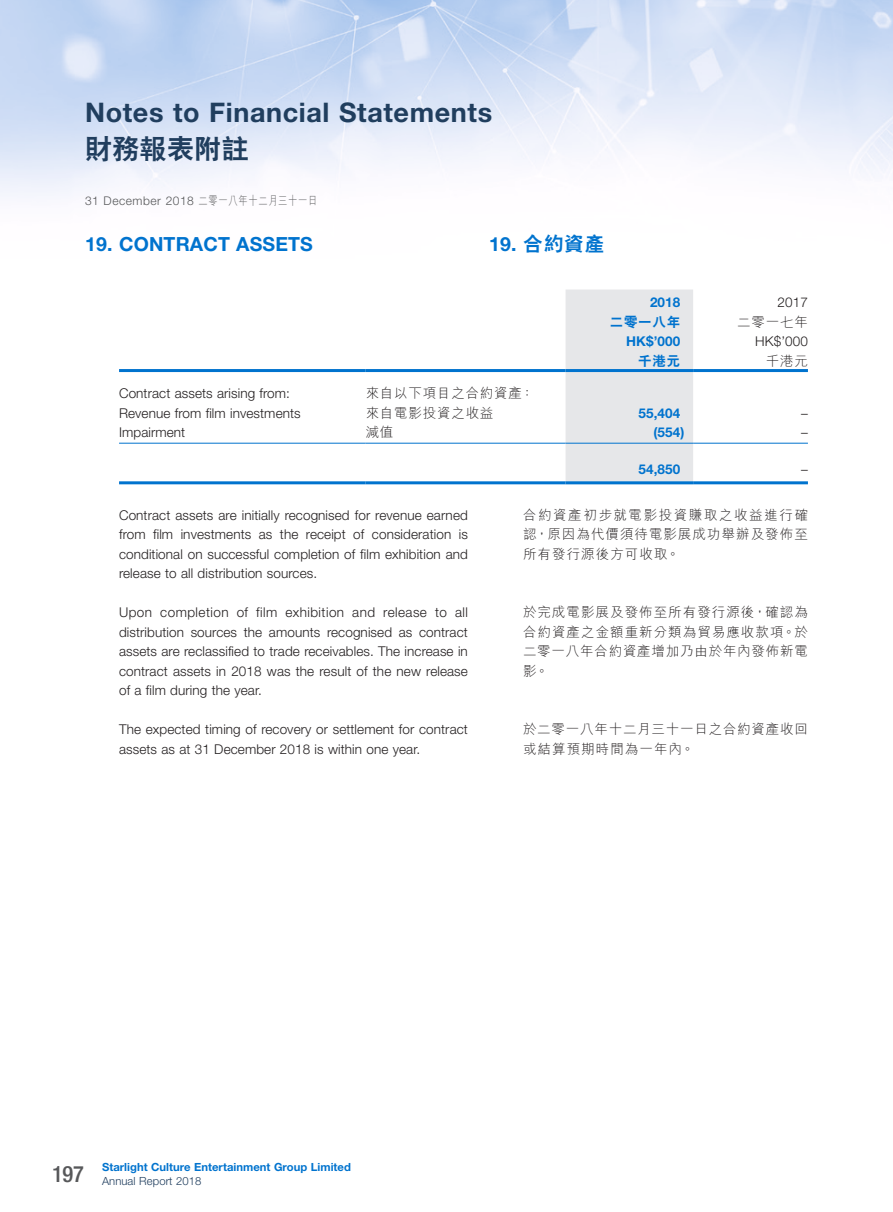
<style>
.page{position:relative;width:893px;height:1212px;background:#fff}
.page>*{position:absolute;margin:0;border:0;box-sizing:border-box;transform-origin:0 0}
.t1{font:700 27px "Helvetica Neue LT Std";letter-spacing:.025em;color:#203e5e}
.t2{font:800 27px "C Hei 2 HK";letter-spacing:.015em;color:#203e5e}
.t3{font:500 condensed 22.5px "Helvetica Neue LT Std";color:#57585a}
.Heading_1{font:700 19.5px "Helvetica Neue LT Std";letter-spacing:.01em;color:#0073ce}
.C_Heading_1{font:800 19.5px "C Hei 2 HK";color:#0073ce}
.Body_Text{font:300 13.5px/19.5px "Helvetica Neue LT Std";letter-spacing:.01em;color:#231f20}
.C_Body_Text{font:300 13.5px/19.5px "M Hei HK";letter-spacing:.075em;color:#231f20;text-align:justify}
.Body_Text-2{font:300 13.5px "M Hei HK";letter-spacing:.06em;color:#231f20}
.Body_Text-3{font:700 13.5px "Helvetica Neue LT Std";letter-spacing:.01em;color:#0073ce}
.Body_Text-4{font:300 13.5px "Helvetica Neue LT Std";letter-spacing:.035em;color:#231f20}
.Body_Text-5{font:800 13.5px "C Hei 2 HK";letter-spacing:.06em;color:#0073ce}
.t4{font:300 12px "Helvetica Neue LT Std";letter-spacing:.045em;color:#57585a}
.t5{font:700 11.25px "Helvetica Neue LT Std";letter-spacing:.005em;color:#0073ce}
.t6{font:300 11.25px "Helvetica Neue LT Std";letter-spacing:.01em;color:#203e5e}
.s1{font-family:"M Hei HK"}
.s2{font-family:"Helvetica Neue LT Std";font-weight:700}
</style>
<div class="page">
<img style="left:0;top:0;width:893px;height:196px">
<div style="left:566px;top:289px;width:127px;height:192px;background:#e6e7e9"></div>
<hr style="left:119px;top:369px;width:247px;height:3px;background:#0073ce">
<hr style="left:366px;top:369px;width:200px;height:3px;background:#0073ce">
<hr style="left:566px;top:369px;width:127px;height:3px;background:#0073ce">
<hr style="left:693px;top:369px;width:115px;height:3px;background:#0073ce">
<hr style="left:119px;top:443px;width:247px;height:1px;background:#0073ce">
<hr style="left:366px;top:443px;width:200px;height:1px;background:#0073ce">
<hr style="left:566px;top:443px;width:127px;height:1px;background:#0073ce">
<hr style="left:693px;top:443px;width:115px;height:1px;background:#0073ce">
<hr style="left:119px;top:481px;width:247px;height:3px;background:#0073ce">
<hr style="left:366px;top:481px;width:200px;height:3px;background:#0073ce">
<hr style="left:566px;top:481px;width:127px;height:3px;background:#0073ce">
<hr style="left:693px;top:481px;width:115px;height:3px;background:#0073ce">
<h1 class="t1" style="left:85px;top:95px;width:409px">Notes to Financial Statements</h1>
<h1 class="t2" style="left:85px;top:135px;width:165px">財務報表附註</h1>
<p class="t4" style="left:85px;top:193px;width:234px">31 December 2018 <span class="s1">二零一八年十二月三十一日</span></p>
<p class="Heading_1" style="left:85px;top:232px;width:229px">19. CONTRACT ASSETS</p>
<p class="C_Heading_1" style="left:489px;top:234px;width:117px"><span class="s2">19.</span> 合約資產</p>
<p class="Body_Text-3" style="left:650px;top:294px;width:32px">2018</p>
<p class="Body_Text" style="left:778px;top:292px;width:32px">2017</p>
<p class="Body_Text-5" style="left:610px;top:315px;width:72px">二零一八年</p>
<p class="Body_Text-2" style="left:737px;top:315px;width:72px">二零一七年</p>
<p class="Body_Text-3" style="left:626px;top:333px;width:56px">HK ’$ 000</p>
<p class="Body_Text" style="left:755px;top:331px;width:54px">HK ‘$ 000</p>
<p class="Body_Text-5" style="left:638px;top:354px;width:44px">千港元</p>
<p class="Body_Text-2" style="left:766px;top:354px;width:44px">千港元</p>
<p class="Body_Text" style="left:119px;top:383px;width:172px">Contract assets arising from:</p>
<p class="Body_Text-2" style="left:366px;top:386px;width:170px">來自以下項目之合約資產：</p>
<p class="Body_Text" style="left:119px;top:403px;width:183px">Revenue from film investments</p>
<p class="Body_Text-2" style="left:366px;top:406px;width:129px">來自電影投資之收益</p>
<p class="Body_Text-3" style="left:639px;top:405px;width:43px">55,404</p>
<p class="Body_Text" style="left:801px;top:403px;width:8px">–</p>
<p class="Body_Text" style="left:119px;top:422px;width:68px">Impairment</p>
<p class="Body_Text-2" style="left:366px;top:425px;width:29px">減值</p>
<p class="Body_Text-3" style="left:653px;top:424px;width:32px">)554(</p>
<p class="Body_Text" style="left:801px;top:422px;width:8px">–</p>
<p class="Body_Text-3" style="left:639px;top:461px;width:43px">54,850</p>
<p class="Body_Text" style="left:801px;top:459px;width:8px">–</p>
<p class="Body_Text" style="left:119px;top:505px;width:350px;text-align:right">Contract assets are initially recognised for revenue earned is</p>
<p class="Body_Text" style="left:119px;top:524px;width:350px">from<br>conditional on successful completion of film exhibition and release to all distribution sources.</p>
<p class="Body_Text" style="left:455px;top:602px;width:14px">all</p>
<p class="Body_Text" style="left:153px;top:524px;width:22px">film</p>
<p class="Body_Text" style="left:181px;top:524px;width:72px">investments</p>
<p class="Body_Text" style="left:280px;top:524px;width:20px">the</p>
<p class="Body_Text" style="left:306px;top:524px;width:41px">receipt</p>
<p class="Body_Text" style="left:353px;top:524px;width:13px">of</p>
<p class="Body_Text" style="left:372px;top:524px;width:81px">consideration</p>
<p class="Body_Text" style="left:259px;top:524px;width:15px">as</p>
<p class="Body_Text" style="left:119px;top:602px;width:35px">Upon</p>
<p class="Body_Text-4" style="left:160px;top:604px;width:70px">completion</p>
<p class="Body_Text" style="left:237px;top:602px;width:13px">of</p>
<p class="Body_Text" style="left:256px;top:602px;width:23px">film</p>
<p class="Body_Text-4" style="left:285px;top:604px;width:60px">exhibition</p>
<p class="Body_Text" style="left:352px;top:602px;width:24px">and</p>
<p class="Body_Text-4" style="left:383px;top:604px;width:45px">release</p>
<p class="Body_Text" style="left:435px;top:602px;width:13px">to</p>
<p class="Body_Text" style="left:119px;top:622px;width:350px">distribution<br>assets are reclassified to trade receivables. The increase in contract assets in 2018 was the result of the new release of a film during the year.</p>
<p class="Body_Text" style="left:119px;top:719px;width:350px">The expected timing of recovery or settlement for contract assets as at 31 December 2018 is within one year.</p>
<p class="Body_Text" style="left:244px;top:622px;width:20px">the</p>
<p class="Body_Text" style="left:327px;top:622px;width:66px">recognised</p>
<p class="Body_Text" style="left:269px;top:622px;width:53px">amounts</p>
<p class="Body_Text" style="left:419px;top:622px;width:50px">contract</p>
<p class="Body_Text" style="left:191px;top:622px;width:48px">sources</p>
<p class="Body_Text" style="left:399px;top:622px;width:15px">as</p>
<p class="C_Body_Text" style="left:523px;top:505px;width:286px">合約資產初步就電影投資賺取之收益進行確認，原因為代價須待電影展成功舉辦及發佈至所有發行源後方可收取。</p>
<p class="C_Body_Text" style="left:523px;top:602px;width:286px">於完成電影展及發佈至所有發行源後，確認為合約資產之金額重新分類為貿易應收款項。於二零一八年合約資產增加乃由於年內發佈新電影。</p>
<p class="C_Body_Text" style="left:523px;top:719px;width:286px">於二零一八年十二月三十一日之合約資產收回或結算預期時間為一年內。</p>
<h2 class="t3" style="left:52px;top:1160px;width:33px">197</h2>
<p class="t5" style="left:102px;top:1160px;width:250px">Starlight Culture Entertainment Group Limited</p>
<p class="t6" style="left:102px;top:1174px;width:101px">Annual Report 2018</p>
</div>
